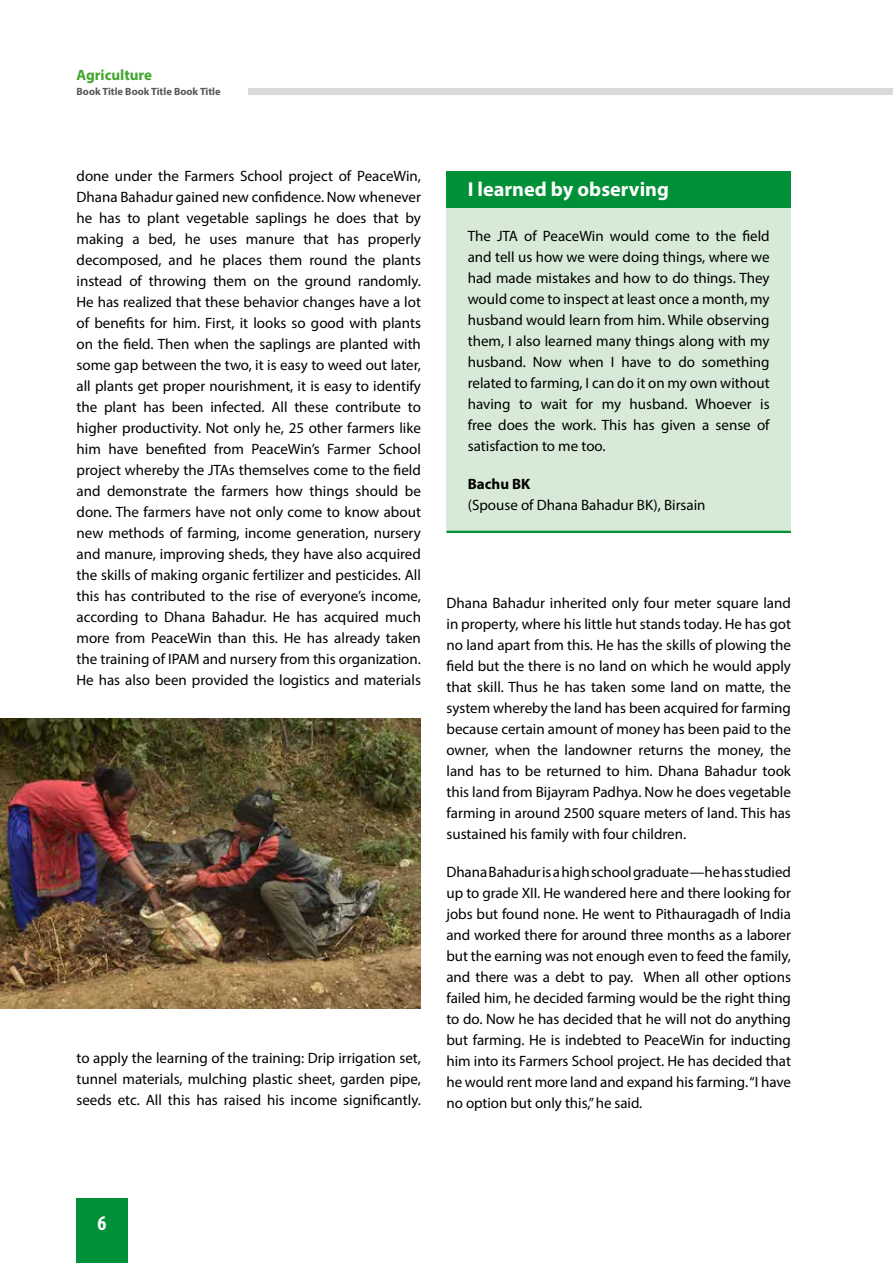
<style>
.page{position:relative;width:893px;height:1263px;background:#fff}
.page>*{position:absolute;margin:0;border:0;box-sizing:border-box;transform-origin:0 0}
.t1{font:700 condensed 21px "Myriad Pro";color:#fff}
.t2{font:700 20.25px "Myriad Pro";color:#fff}
.t3{font:15px/21px "Myriad Pro";color:#000;text-align:justify}
.t4{font:700 15px "Myriad Pro";color:#41a62b}
.t5{font:700 15px "Myriad Pro";color:#000}
.t6{font:700 10.5px "Myriad Pro";color:#58585a}
</style>
<div class="page">
<div style="left:77px;top:1198px;width:51px;height:65px;background:#009037"></div>
<div style="left:249px;top:88px;width:644px;height:6px;background:#d9dadb"></div>
<img style="left:0;top:719px;width:421px;height:289px">
<div style="left:446px;top:172px;width:345px;height:67px;background:#009037"></div>
<div style="left:446px;top:208px;width:345px;height:325px;background:#d7ead7"></div>
<hr style="left:446px;top:531px;width:345px;height:2px;background:#009037">
<p class="t4" style="left:77px;top:65px;width:77px">Agriculture</p>
<p class="t6" style="left:77px;top:84px;width:146px">Book Title Book Title Book Title</p>
<p class="t3" style="left:77px;top:166px;width:346px">done under the Farmers School project of PeaceWin, Dhana Bahadur gained new confidence. Now whenever he has to plant vegetable saplings he does that by making a bed, he uses manure that has properly decomposed, and he places them round the plants instead of throwing them on the ground randomly.<br>He has realized that these behavior changes have a lot of benefits for him. First, it looks so good with plants on the field. Then when the saplings are planted with some gap between the two, it is easy to weed out later, all plants get proper nourishment, it is easy to identify the plant has been infected. All these contribute to higher productivity. Not only he, 25 other farmers like him have benefited from PeaceWin’s Farmer School project whereby the JTAs themselves come to the field and demonstrate the farmers how things should be done. The farmers have not only come to know about new methods of farming, income generation, nursery and manure, improving sheds, they have also acquired the skills of making organic fertilizer and pesticides. All this has contributed to the rise of everyone’s income, according to Dhana Bahadur. He has acquired much more from PeaceWin than this. He has already taken the training of IPAM and nursery from this organization.<br>He has also been provided the logistics and materials</p>
<p class="t3" style="left:77px;top:1048px;width:346px">to apply the learning of the training: Drip irrigation set, tunnel materials, mulching plastic sheet, garden pipe, seeds etc. All this has raised his income significantly.</p>
<h2 class="t2" style="left:468px;top:176px;width:203px">I learned by observing</h2>
<p class="t3" style="left:468px;top:225px;width:303px">The JTA of PeaceWin would come to the field and tell us how we were doing things, where we had made mistakes and how to do things. They would come to inspect at least once a month, my husband would learn from him. While observing them, I also learned many things along with my husband. Now when I have to do something related to farming, I can do it on my own without having to wait for my husband. Whoever is free does the work. This has given a sense of satisfaction to me too.</p>
<p class="t5" style="left:468px;top:474px;width:64px">Bachu BK</p>
<p class="t3" style="left:468px;top:494px;width:239px">(Spouse of Dhana Bahadur BK), Birsain</p>
<p class="t3" style="left:446px;top:592px;width:346px">Dhana Bahadur inherited only four meter square land in property, where his little hut stands today. He has got no land apart from this. He has the skills of plowing the field but the there is no land on which he would apply that skill. Thus he has taken some land on matte, the system whereby the land has been acquired for farming because certain amount of money has been paid to the owner, when the landowner returns the money, the land has to be returned to him. Dhana Bahadur took this land from Bijayram Padhya. Now he does vegetable farming in around 2500 square meters of land. This has sustained his family with four children.</p>
<p class="t3" style="left:446px;top:861px;width:346px">Dhana Bahadur is a high school graduate—he has studied up to grade XII. He wandered here and there looking for jobs but found none. He went to Pithauragadh of India and worked there for around three months as a laborer but the earning was not enough even to feed the family, and there was a debt to pay. When all other options failed him, he decided farming would be the right thing to do. Now he has decided that he will not do anything but farming. He is indebted to PeaceWin for inducting him into its Farmers School project. He has decided that he would rent more land and expand his farming. “I have no option but only this,” he said.</p>
<h1 class="t1" style="left:98px;top:1209px;width:10px">6</h1>
</div>
